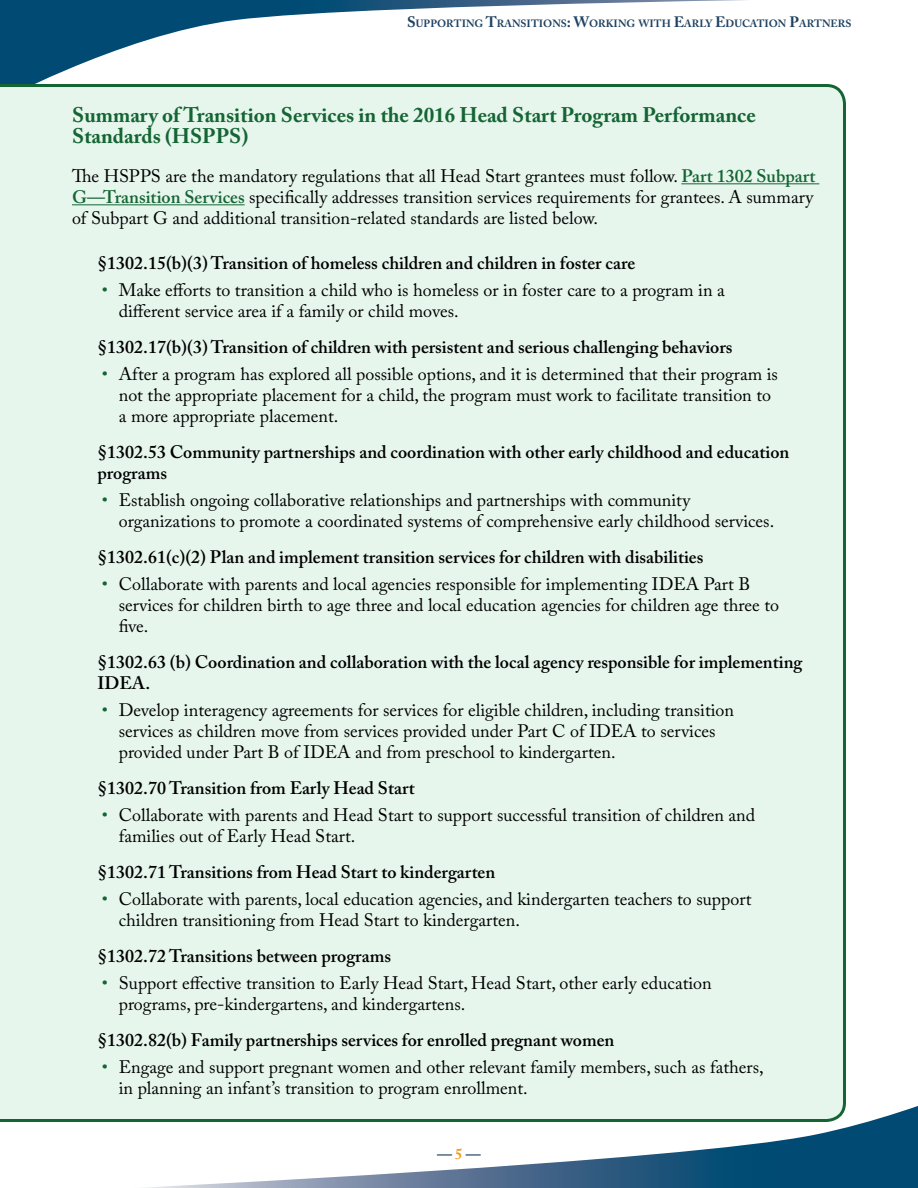
<style>
.page{position:relative;width:918px;height:1188px;background:#fff}
.page>*{position:absolute;margin:0;border:0;box-sizing:border-box;transform-origin:0 0}
.t1{font:700 21px/21px "Adobe Caslon Pro";color:#156534}
.t2{font:18px/21px "Adobe Caslon Pro";color:#000}
.t3{font:600 18px/21px "Adobe Caslon Pro";color:#000}
.t4{font:700 15px "Adobe Caslon Pro";color:#1f4161}
.t5{font:700 10.5px "Adobe Caslon Pro";color:#1f4161}
.s1{font-size:15px}
.s2{font-weight:600;color:#156534}
.s3{color:#156534}
.s4{color:#f09b1f}
</style>
<div class="page">
<svg style="left:0;top:0;width:745px;height:84px"></svg>
<svg style="left:145px;top:1106px;width:773px;height:82px"></svg>
<div style="left:0;top:84px;width:846px;height:1038px;background:#e6f6ed"></div>
<hr style="left:681px;top:183px;width:138px;height:1px;background:#156534">
<hr style="left:72px;top:204px;width:173px;height:1px;background:#156534">
<p class="t5" style="left:407px;top:17px;width:444px"><span class="s1">S</span>UPPORTING <span class="s1">T</span>RANSITIONS<span class="s1">: W</span>ORKING WITH <span class="s1">E</span>ARLY <span class="s1">E</span>DUCATION <span class="s1">P</span>ARTNERS</p>
<h3 class="t1" style="left:72px;top:104px;width:685px">Summary of Transition Services in the 2016 Head Start Program Performance<br>Standards (HSPPS)</h3>
<p class="t2" style="left:72px;top:165px;width:745px">The HSPPS are the mandatory regulations that all Head Start grantees must follow. <span class="s2">Part 1302 Subpart<br>G—Transition Services</span> specifically addresses transition services requirements for grantees. A summary of Subpart G and additional transition-related standards are listed below.</p>
<p class="t3" style="left:98px;top:252px;width:539px">§1302.15(b)(3) Transition of homeless children and children in foster care</p>
<p class="t2" style="left:119px;top:279px;width:608px;text-indent:-17px"><span class="s3">•</span> Make efforts to transition a child who is homeless or in foster care to a program in a different service area if a family or child moves.</p>
<p class="t3" style="left:98px;top:336px;width:637px">§1302.17(b)(3) Transition of children with persistent and serious challenging behaviors</p>
<p class="t2" style="left:119px;top:363px;width:661px;text-indent:-17px"><span class="s3">•</span> After a program has explored all possible options, and it is determined that their program is not the appropriate placement for a child, the program must work to facilitate transition to a more appropriate placement.</p>
<p class="t3" style="left:98px;top:441px;width:693px">§1302.53 Community partnerships and coordination with other early childhood and education programs</p>
<p class="t2" style="left:119px;top:489px;width:657px;text-indent:-17px"><span class="s3">•</span> Establish ongoing collaborative relationships and partnerships with community organizations to promote a coordinated systems of comprehensive early childhood services.</p>
<p class="t3" style="left:98px;top:546px;width:607px">§1302.61(c)(2) Plan and implement transition services for children with disabilities</p>
<p class="t2" style="left:119px;top:573px;width:662px;text-indent:-17px"><span class="s3">•</span> Collaborate with parents and local agencies responsible for implementing IDEA Part B services for children birth to age three and local education agencies for children age three to five.</p>
<p class="t3" style="left:98px;top:651px;width:707px">§1302.63 (b) Coordination and collaboration with the local agency responsible for implementing<br>IDEA.</p>
<p class="t2" style="left:119px;top:699px;width:617px;text-indent:-17px"><span class="s3">•</span> Develop interagency agreements for services for eligible children, including transition services as children move from services provided under Part C of IDEA to services provided under Part B of IDEA and from preschool to kindergarten.</p>
<p class="t3" style="left:98px;top:777px;width:319px">§1302.70 Transition from Early Head Start</p>
<p class="t2" style="left:119px;top:804px;width:638px;text-indent:-17px"><span class="s3">•</span> Collaborate with parents and Head Start to support successful transition of children and families out of Early Head Start.</p>
<p class="t3" style="left:98px;top:861px;width:399px">§1302.71 Transitions from Head Start to kindergarten</p>
<p class="t2" style="left:119px;top:888px;width:634px;text-indent:-17px"><span class="s3">•</span> Collaborate with parents, local education agencies, and kindergarten teachers to support children transitioning from Head Start to kindergarten.</p>
<p class="t3" style="left:98px;top:945px;width:295px">§1302.72 Transitions between programs</p>
<p class="t2" style="left:119px;top:972px;width:594px;text-indent:-17px"><span class="s3">•</span> Support effective transition to Early Head Start, Head Start, other early education programs, pre-kindergartens, and kindergartens.</p>
<p class="t3" style="left:98px;top:1029px;width:518px">§1302.82(b) Family partnerships services for enrolled pregnant women</p>
<p class="t2" style="left:119px;top:1056px;width:646px;text-indent:-17px"><span class="s3">•</span> Engage and support pregnant women and other relevant family members, such as fathers, in planning an infant’s transition to program enrollment.</p>
<p class="t4" style="left:437px;top:1145px;width:45px">— <span class="s4">5</span> —</p>
</div>
